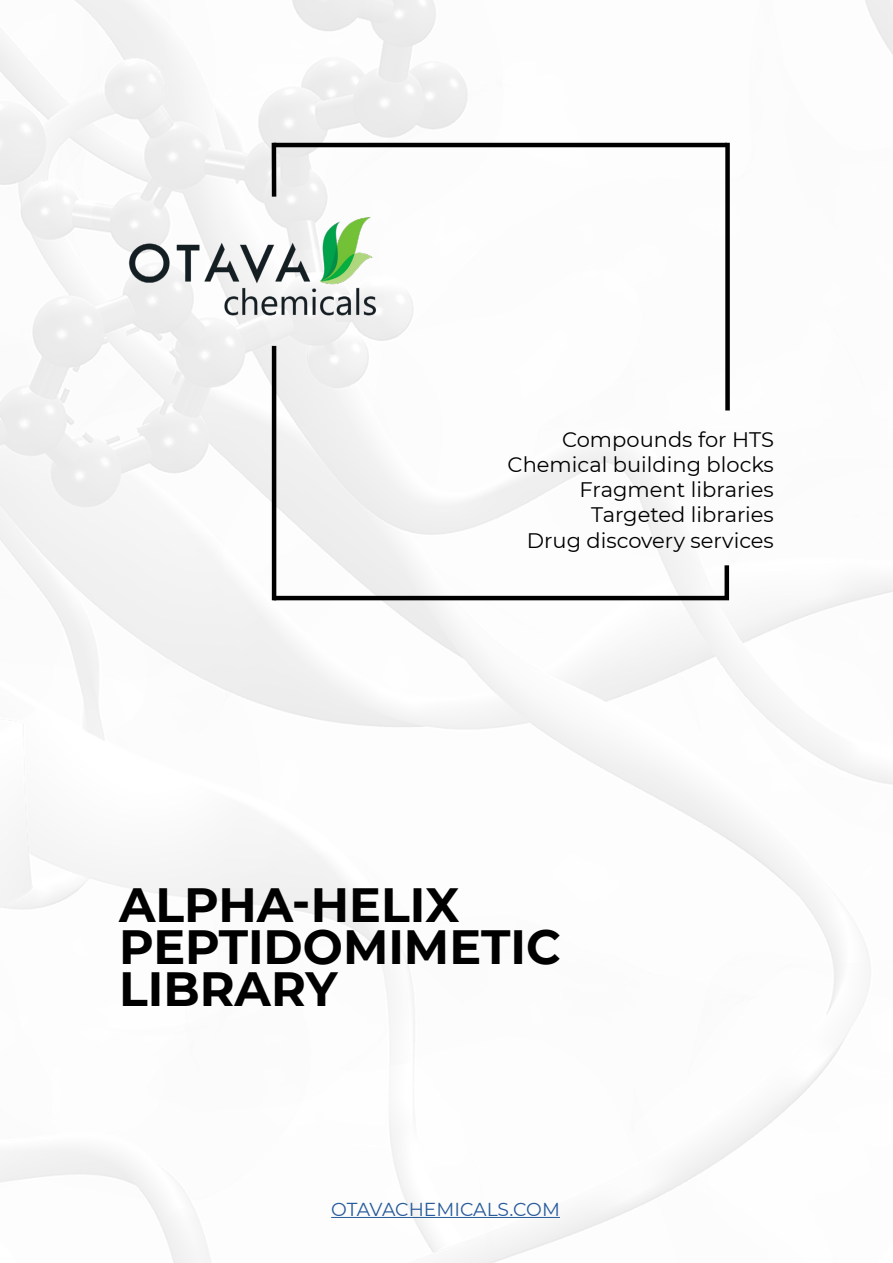
<style>
.page{position:relative;width:893px;height:1263px;background:#fff}
.page>*{position:absolute;margin:0;border:0;box-sizing:border-box;transform-origin:0 0}
.t1{font:700 48px/42px "Montserrat";color:#000}
.t2{font:21px/25.2px "Montserrat";color:#000;text-align:right}
.t3{font:18.75px "Montserrat";letter-spacing:-.01em;color:#275b9b}
</style>
<div class="page">
<hr style="left:331px;top:1217px;width:229px;height:1px;background:#275b9b">
<svg style="left:269px;top:561px;width:462px;height:42px"></svg>
<hr style="left:272px;top:143px;width:4px;height:54px;background:#000">
<hr style="left:272px;top:346px;width:4px;height:254px;background:#000">
<svg style="left:276px;top:143px;width:3px;height:4px"></svg>
<hr style="left:279px;top:143px;width:448px;height:4px;background:#000">
<div style="left:725px;top:143px;width:5px;height:267px;background:#000"></div>
<img style="left:119px;top:211px;width:267px;height:110px">
<p class="t2" style="left:508px;top:426px;width:268px">Compounds for HTS<br>Chemical building blocks<br>Fragment libraries<br>Targeted libraries<br>Drug discovery services</p>
<h1 class="t1" style="left:119px;top:881px;width:443px">ALPHA-HELIX<br>PEPTIDOMIMETIC<br>LIBRARY</h1>
<p class="t3" style="left:331px;top:1196px;width:230px">OTAVACHEMICALS.COM</p>
</div>
